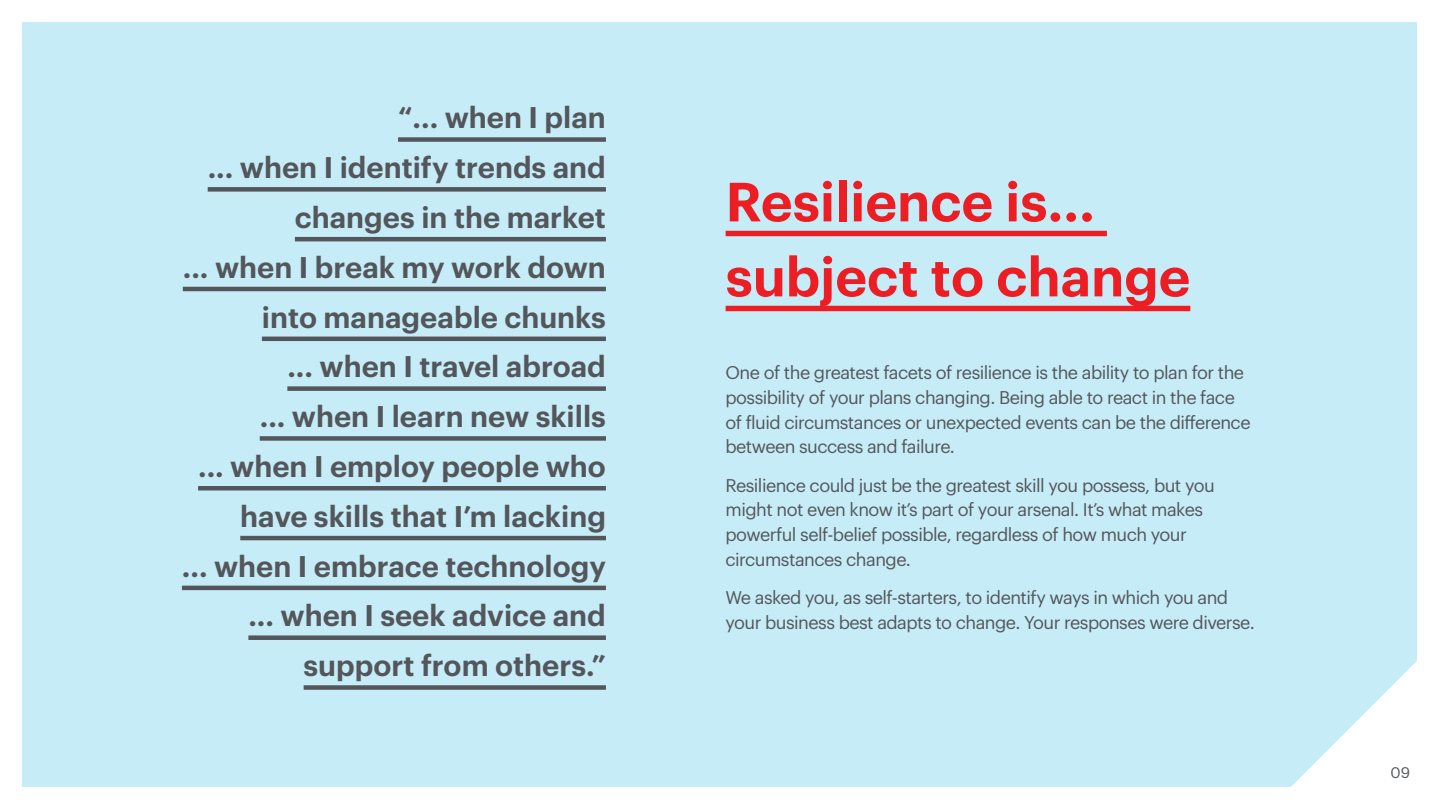
<style>
.page{position:relative;width:1440px;height:810px;background:#fff}
.page>*{position:absolute;margin:0;border:0;box-sizing:border-box;transform-origin:0 0}
.t1{font:600 54px/75px "Graphik";color:#ed1d24}
.t2{font:600 29.25px/49.8px "Graphik";color:#53565a;text-align:right}
.t3{font:18px/24.8px "Graphik";letter-spacing:-.03em;color:#53565a}
.t4{font:15px "Graphik";color:#53565a}
</style>
<div class="page">
<div style="left:22px;top:22px;width:1396px;height:766px;background:#c6ecf7"></div>
<svg style="left:1268px;top:638px;width:150px;height:150px"></svg>
<div style="left:726px;top:231px;width:381px;height:5px;background:#ed1d24"></div>
<div style="left:726px;top:306px;width:464px;height:5px;background:#ed1d24"></div>
<div style="left:398px;top:137px;width:208px;height:5px;background:#53565a"></div>
<div style="left:208px;top:187px;width:398px;height:5px;background:#53565a"></div>
<hr style="left:295px;top:237px;width:311px;height:4px;background:#53565a">
<hr style="left:183px;top:287px;width:423px;height:4px;background:#53565a">
<hr style="left:262px;top:337px;width:344px;height:4px;background:#53565a">
<div style="left:287px;top:386px;width:319px;height:5px;background:#53565a"></div>
<div style="left:260px;top:436px;width:346px;height:5px;background:#53565a"></div>
<div style="left:198px;top:486px;width:408px;height:5px;background:#53565a"></div>
<hr style="left:240px;top:536px;width:366px;height:4px;background:#53565a">
<hr style="left:182px;top:586px;width:424px;height:4px;background:#53565a">
<div style="left:248px;top:635px;width:358px;height:5px;background:#53565a"></div>
<div style="left:304px;top:685px;width:302px;height:5px;background:#53565a"></div>
<p class="t2" style="left:182px;top:90px;width:426px">“... when I plan<br>... when I identify trends and changes in the market<br>... when I break my work down into manageable chunks<br>... when I travel abroad<br>... when I learn new skills<br>... when I employ people who have skills that I’m lacking<br>... when I embrace technology ... when I seek advice and support from others.”</p>
<h1 class="t1" style="left:726px;top:160px;width:466px">Resilience is... subject to change</h1>
<p class="t3" style="left:726px;top:359px;width:527px">One of the greatest facets of resilience is the ability to plan for the possibility of your plans changing. Being able to react in the face of fluid circumstances or unexpected events can be the difference between success and failure.</p>
<p class="t3" style="left:726px;top:471px;width:491px">Resilience could just be the greatest skill you possess, but you might not even know it’s part of your arsenal. It’s what makes powerful self-belief possible, regardless of how much your circumstances change.</p>
<p class="t3" style="left:726px;top:584px;width:531px">We asked you, as self-starters, to identify ways in which you and your business best adapts to change. Your responses were diverse.</p>
<p class="t4" style="left:1391px;top:761px;width:21px">09</p>
</div>
